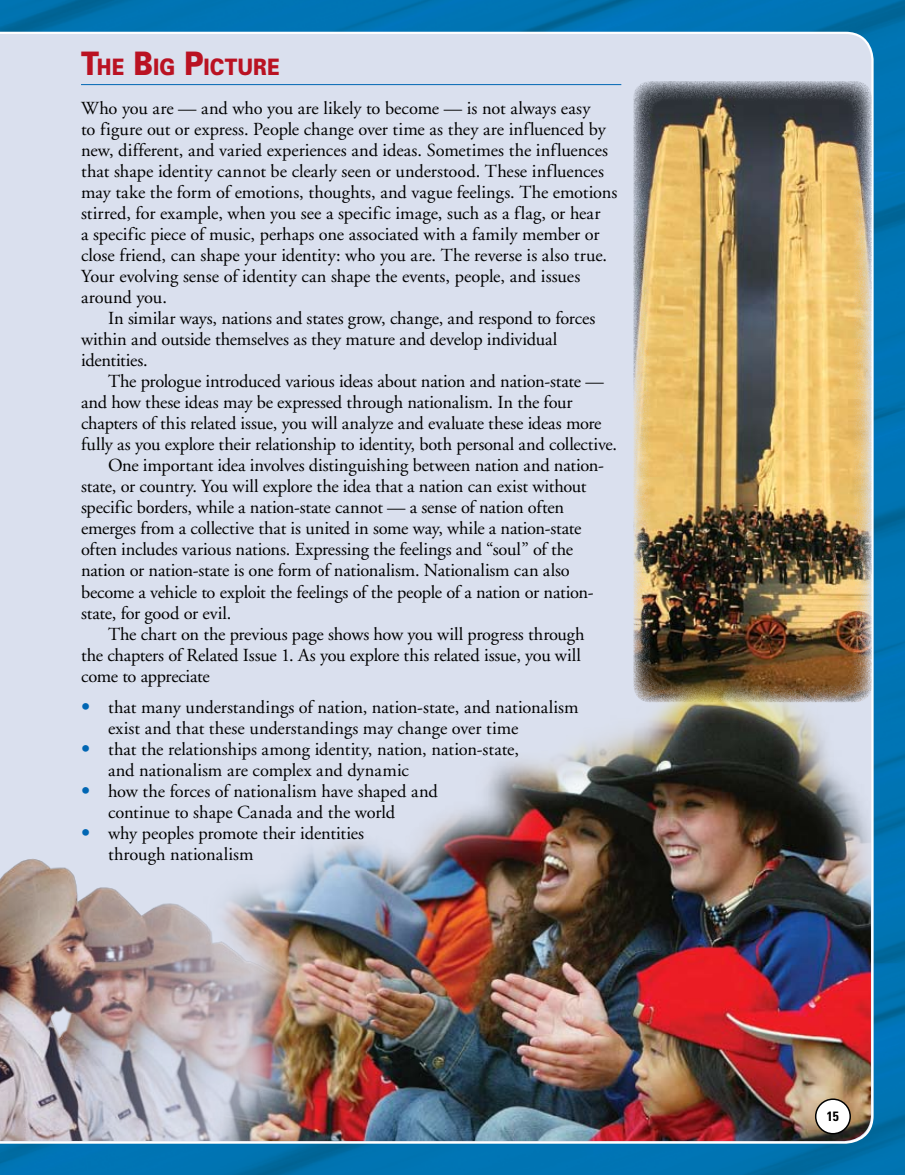
<style>
.page{position:relative;width:905px;height:1175px;background:#fff}
.page>*{position:absolute;margin:0;border:0;box-sizing:border-box;transform-origin:0 0}
.t1{font:900 22.65px "Univers";letter-spacing:.005em;color:#ba1222;scale:.83 1}
.t2{font:18.3px/21px "Adobe Garamond";letter-spacing:-.005em;color:#000}
.t3{font:700 condensed 13.5px "Univers";color:#000}
.s1{font-size:32.4px}
.s2{font-family:"Univers";font-weight:900;color:#0066b3}
</style>
<div class="page">
<img style="left:0;top:0;width:904px;height:1174px">
<div style="left:0;top:32px;width:873px;height:1111px;background:#dae0ee"></div>
<img style="left:0;top:835px;width:3px;height:307px">
<img style="left:633px;top:81px;width:238px;height:573px">
<img style="left:0;top:858px;width:168px;height:282px">
<img style="left:168px;top:654px;width:703px;height:487px">
<hr style="left:81px;top:84px;width:540px;height:1px;background:#0066b3">
<div style="left:815px;top:1099px;width:35px;height:34px;background:#fff;border-radius:50%"></div>
<div style="left:814px;top:1098px;width:36px;height:36px;border:2px solid #000;border-radius:50%"></div>
<p class="t1" style="left:81px;top:53px;width:241px"><span class="s1">T</span>HE <span class="s1">B</span>IG <span class="s1">P</span>ICTURE</p>
<p class="t2" style="left:81px;top:98px;width:538px">Who you are — and who you are likely to become — is not always easy<br>to figure out or express. People change over time as they are influenced by new, different, and varied experiences and ideas. Sometimes the influences that shape identity cannot be clearly seen or understood. These influences may take the form of emotions, thoughts, and vague feelings. The emotions stirred, for example, when you see a specific image, such as a flag, or hear<br>a specific piece of music, perhaps one associated with a family member or close friend, can shape your identity: who you are. The reverse is also true.<br>Your evolving sense of identity can shape the events, people, and issues around you.</p>
<p class="t2" style="left:81px;top:308px;width:515px;text-indent:27px">In similar ways, nations and states grow, change, and respond to forces within and outside themselves as they mature and develop individual identities.</p>
<p class="t2" style="left:108px;top:371px;width:497px">The prologue introduced various ideas about nation and nation-state —</p>
<p class="t2" style="left:81px;top:392px;width:493px">and how these ideas may be expressed through nationalism. In the four</p>
<p class="t2" style="left:81px;top:413px;width:522px">chapters of this related issue, you will analyze and evaluate these ideas more</p>
<p class="t2" style="left:81px;top:434px;width:537px">fully as you explore their relationship to identity, both personal and collective.</p>
<p class="t2" style="left:108px;top:455px;width:497px">One important idea involves distinguishing between nation and nation-</p>
<p class="t2" style="left:81px;top:476px;width:507px">state, or country. You will explore the idea that a nation can exist without</p>
<p class="t2" style="left:81px;top:497px;width:484px">specific borders, while a nation-state cannot — a sense of nation often</p>
<p class="t2" style="left:81px;top:518px;width:502px">emerges from a collective that is united in some way, while a nation-state</p>
<p class="t2" style="left:81px;top:539px;width:493px">often includes various nations. Expressing the feelings and “soul” of the</p>
<p class="t2" style="left:81px;top:560px;width:490px">nation or nation-state is one form of nationalism. Nationalism can also</p>
<p class="t2" style="left:81px;top:581px;width:514px">become a vehicle to exploit the feelings of the people of a nation or nation-</p>
<p class="t2" style="left:81px;top:602px;width:152px">state, for good or evil.</p>
<p class="t2" style="left:108px;top:623px;width:478px">The chart on the previous page shows how you will progress through</p>
<p class="t2" style="left:81px;top:644px;width:501px">the chapters of Related Issue 1. As you explore this related issue, you will</p>
<p class="t2" style="left:81px;top:665px;width:130px">come to appreciate</p>
<p class="t2" style="left:108px;top:697px;width:472px;text-indent:-27px"><span class="s2">•</span> that many understandings of nation, nation-state, and nationalism exist and that these understandings may change over time</p>
<p class="t2" style="left:108px;top:739px;width:412px;text-indent:-27px"><span class="s2">•</span> that the relationships among identity, nation, nation-state, and nationalism are complex and dynamic</p>
<p class="t2" style="left:108px;top:781px;width:331px;text-indent:-27px"><span class="s2">•</span> how the forces of nationalism have shaped and continue to shape Canada and the world</p>
<p class="t2" style="left:108px;top:823px;width:258px;text-indent:-27px"><span class="s2">•</span> why peoples promote their identities through nationalism</p>
<p class="t3" style="left:827px;top:1107px;width:13px">15</p>
</div>
